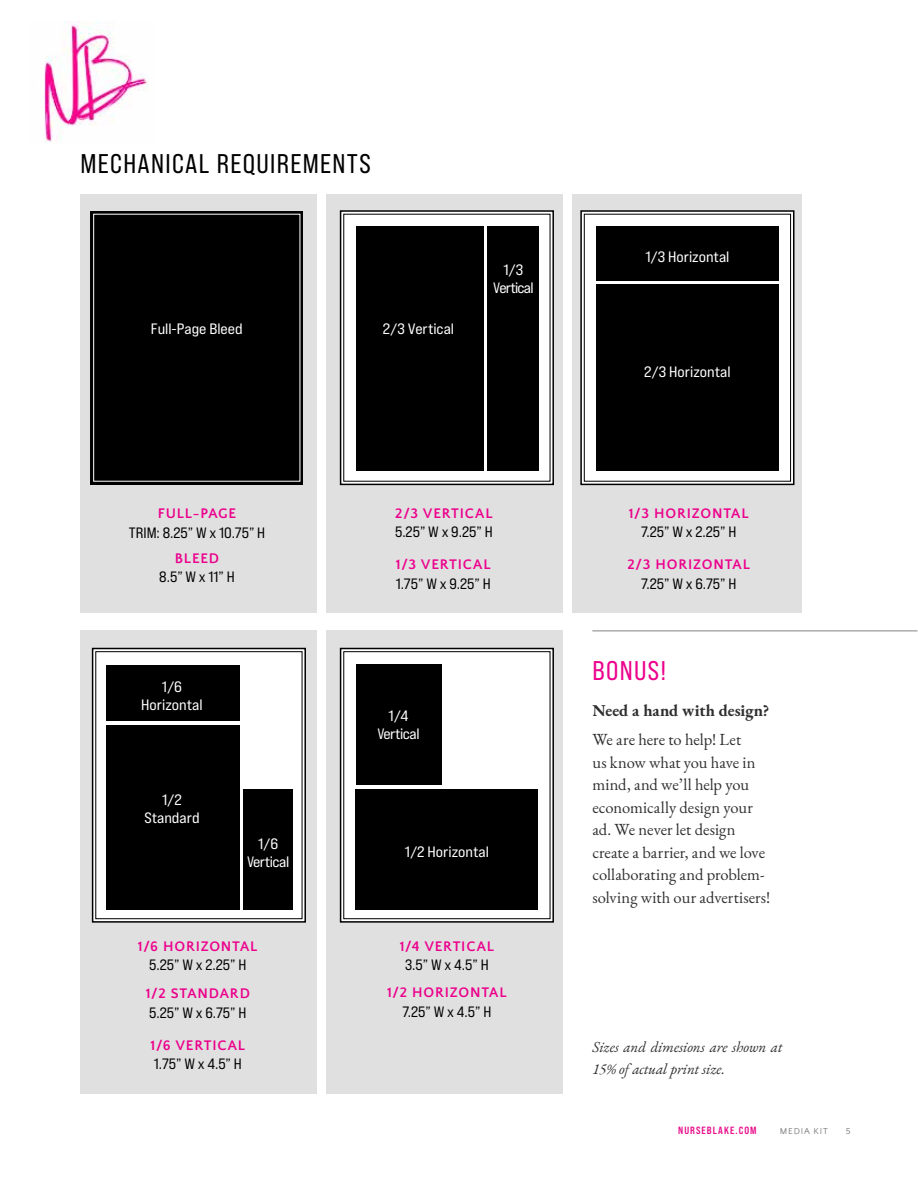
<style>
.page{position:relative;width:918px;height:1188px;background:#fff}
.page>*{position:absolute;margin:0;border:0;box-sizing:border-box;transform-origin:0 0}
.t1{font:27px "Bebas Neue Pro Sm E Rg";letter-spacing:.05em;color:#000}
.t2{font:27px "Bebas Neue Pro Sm E Rg";letter-spacing:.05em;color:#ec008c}
.t3{font:16.5px/22.5px "EB Garamond";color:#2f2f2f}
.t4{font:700 16.5px "EB Garamond";color:#2f2f2f}
.t5{font:15px "Bebas Neue Pro Exp Rg";color:#000}
.t6{font:15px/18px "Bebas Neue Pro Exp Rg";color:#fff;text-align:center;scale:1.04 1}
.t7{font:italic 15px/22.5px "EB Garamond";letter-spacing:-.01em;color:#2f2f2f}
.t8{font:15px/18px "Bebas Neue Pro Exp Rg";letter-spacing:-.025em;color:#fff;text-align:center;scale:1.04 1}
.t9{font:15px/18px "Bebas Neue Pro Exp Rg";letter-spacing:-.05em;color:#fff;text-align:center;scale:1.04 1}
.t10{font:700 14.55px "Quattrocento Sans";letter-spacing:.055em;color:#ec008c}
.t11{font:10.5px "Bebas Neue Pro Sm E Bd";letter-spacing:.1em;color:#e90c8b}
.t12{font:8.85px "Quattrocento Sans";letter-spacing:.1em;color:#807e7e}
</style>
<div class="page">
<img style="left:44px;top:22px;width:104px;height:121px">
<div style="left:327px;top:631px;width:236px;height:463px;background:#e0e0e0"></div>
<div style="left:80px;top:631px;width:237px;height:463px;background:#e0e0e0"></div>
<div style="left:573px;top:195px;width:229px;height:418px;background:#e0e0e0"></div>
<div style="left:327px;top:195px;width:236px;height:418px;background:#e0e0e0"></div>
<div style="left:580px;top:210px;width:214px;height:275px;border:2px solid #000"></div>
<div style="left:584px;top:214px;width:207px;height:267px;background:#fff"></div>
<div style="left:584px;top:214px;width:207px;height:268px;border:1px solid #000"></div>
<div style="left:92px;top:648px;width:214px;height:275px;border:2px solid #000"></div>
<div style="left:96px;top:652px;width:206px;height:267px;background:#fff"></div>
<div style="left:95px;top:651px;width:208px;height:268px;border:1px solid #000"></div>
<div style="left:80px;top:195px;width:237px;height:418px;background:#e0e0e0"></div>
<div style="left:90px;top:211px;width:213px;height:273px;background:#000"></div>
<div style="left:596px;top:284px;width:183px;height:187px;background:#000"></div>
<div style="left:340px;top:648px;width:214px;height:275px;border:2px solid #000"></div>
<div style="left:344px;top:652px;width:206px;height:267px;background:#fff"></div>
<div style="left:343px;top:651px;width:208px;height:268px;border:1px solid #000"></div>
<div style="left:106px;top:725px;width:134px;height:185px;background:#000"></div>
<div style="left:340px;top:210px;width:214px;height:275px;border:2px solid #000"></div>
<div style="left:344px;top:214px;width:206px;height:267px;background:#fff"></div>
<div style="left:356px;top:227px;width:128px;height:244px;background:#000"></div>
<div style="left:487px;top:227px;width:51px;height:244px;background:#000"></div>
<div style="left:106px;top:665px;width:134px;height:56px;background:#000"></div>
<div style="left:244px;top:789px;width:49px;height:121px;background:#000"></div>
<div style="left:356px;top:789px;width:182px;height:121px;background:#000"></div>
<div style="left:356px;top:665px;width:85px;height:120px;background:#000"></div>
<div style="left:596px;top:227px;width:183px;height:54px;background:#000"></div>
<hr style="left:592px;top:631px;width:325px;height:1px;background:#000">
<h1 class="t1" style="left:80px;top:148px;width:292px">MECHANICAL REQUIREMENTS</h1>
<p class="t6" style="left:151px;top:319px;width:90px">Full-Page Bleed</p>
<p class="t6" style="left:383px;top:320px;width:70px">2/3 Vertical</p>
<p class="t9" style="left:493px;top:260px;width:40px">1/3<br>Vertical</p>
<p class="t10" style="left:158px;top:506px;width:80px">FULL-PAGE</p>
<p class="t5" style="left:129px;top:523px;width:138px">TRIM: 8.25” W x 10.75” H</p>
<p class="t10" style="left:175px;top:550px;width:46px">BLEED</p>
<p class="t5" style="left:159px;top:568px;width:77px">8.5” W x 11” H</p>
<p class="t6" style="left:141px;top:677px;width:60px">1/6<br>Horizontal</p>
<p class="t6" style="left:144px;top:791px;width:55px">1/2<br>Standard</p>
<p class="t8" style="left:247px;top:835px;width:42px">1/6<br>Vertical</p>
<p class="t10" style="left:138px;top:938px;width:121px">1/6 HORIZONTAL</p>
<p class="t5" style="left:149px;top:956px;width:99px">5.25” W x 2.25” H</p>
<p class="t10" style="left:146px;top:986px;width:106px">1/2 STANDARD</p>
<p class="t5" style="left:149px;top:1003px;width:99px">5.25” W x 6.75” H</p>
<p class="t10" style="left:151px;top:1038px;width:96px">1/6 VERTICAL</p>
<p class="t5" style="left:154px;top:1055px;width:90px">1.75” W x 4.5” H</p>
<p class="t10" style="left:395px;top:505px;width:99px">2/3 VERTICAL</p>
<p class="t5" style="left:395px;top:523px;width:99px">5.25” W x 9.25” H</p>
<p class="t10" style="left:396px;top:557px;width:96px">1/3 VERTICAL</p>
<p class="t5" style="left:396px;top:574px;width:96px">1.75” W x 9.25” H</p>
<p class="t8" style="left:377px;top:706px;width:42px">1/4<br>Vertical</p>
<p class="t6" style="left:405px;top:843px;width:82px">1/2 Horizontal</p>
<p class="t10" style="left:400px;top:938px;width:96px">1/4 VERTICAL</p>
<p class="t5" style="left:405px;top:956px;width:85px">3.5” W x 4.5” H</p>
<p class="t10" style="left:387px;top:985px;width:121px">1/2 HORIZONTAL</p>
<p class="t5" style="left:402px;top:1002px;width:90px">7.25” W x 4.5” H</p>
<p class="t6" style="left:645px;top:247px;width:82px">1/3 Horizontal</p>
<p class="t6" style="left:644px;top:363px;width:85px">2/3 Horizontal</p>
<p class="t10" style="left:629px;top:505px;width:121px">1/3 HORIZONTAL</p>
<p class="t5" style="left:641px;top:523px;width:97px">7.25” W x 2.25” H</p>
<p class="t10" style="left:627px;top:557px;width:124px">2/3 HORIZONTAL</p>
<p class="t5" style="left:641px;top:574px;width:97px">7.25” W x 6.75” H</p>
<h1 class="t2" style="left:592px;top:655px;width:76px">BONUS!</h1>
<p class="t4" style="left:592px;top:699px;width:179px">Need a hand with design?</p>
<p class="t3" style="left:592px;top:729px;width:179px">We are here to help! Let<br>us know what you have in mind, and we’ll help you economically design your ad. We never let design create a barrier, and we love collaborating and problem&shy;solving with our advertisers!</p>
<p class="t7" style="left:592px;top:1036px;width:192px">Sizes and dimesions are shown at<br>15% of actual print size.</p>
<p class="t11" style="left:678px;top:1124px;width:80px">NURSEBLAKE.COM</p>
<p class="t12" style="left:780px;top:1126px;width:50px">MEDIA KIT</p>
<p class="t12" style="left:846px;top:1126px;width:6px">5</p>
</div>
